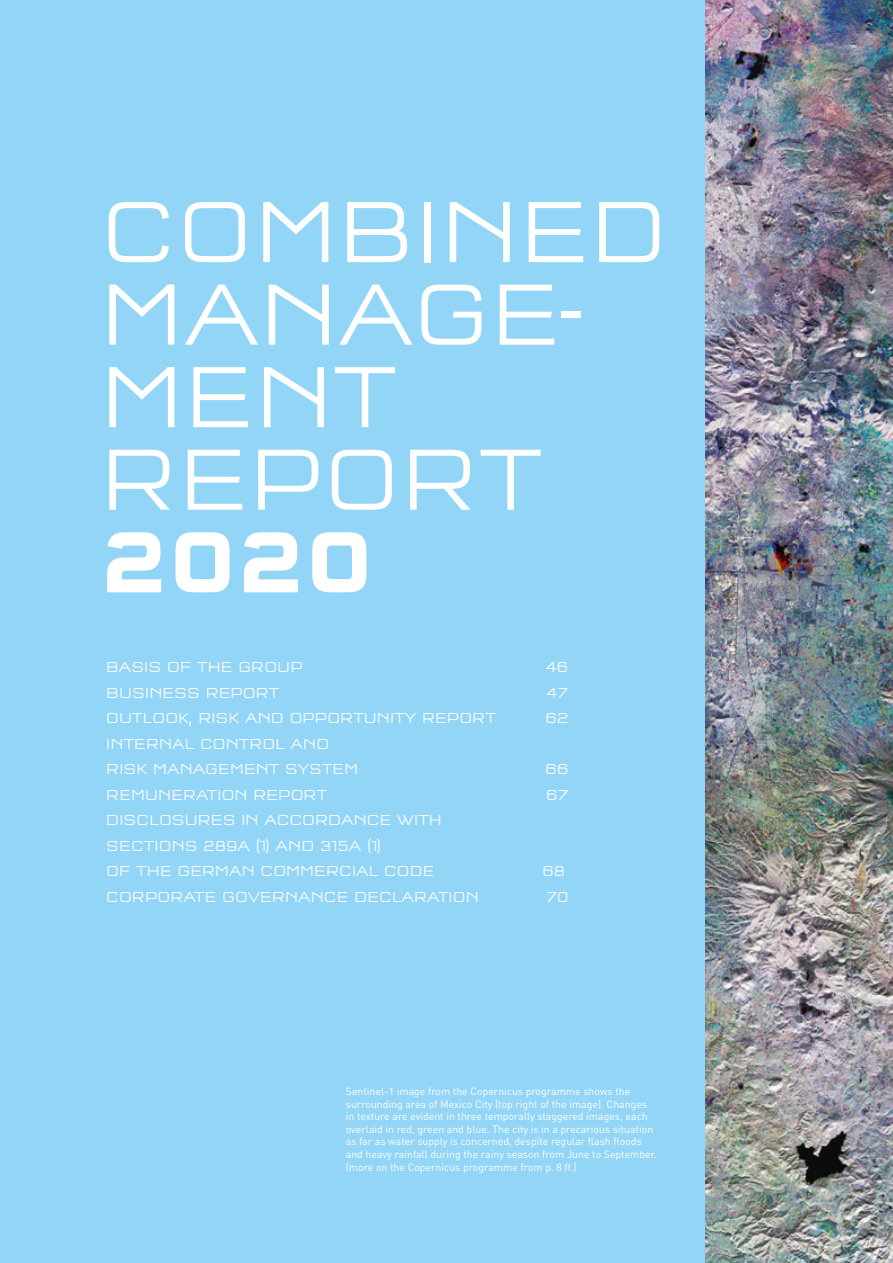
<style>
.page{position:relative;width:893px;height:1263px;background:#fff}
.page>*{position:absolute;margin:0;border:0;box-sizing:border-box;transform-origin:0 0}
.t1{font:300 90px/82.5px "Q Type Square OT";letter-spacing:.01em;color:#fff}
.t2{font:700 90px "Q Type Square OT";color:#fff}
.t3{font:300 15px/25.5px "Q Type Square OT";letter-spacing:.01em;color:#fff}
.t4{font:10.5px/12.6px "DIN Pro";color:#fff}
</style>
<div class="page">
<div style="left:0;top:0;width:705px;height:1263px;background:#93d5f6"></div>
<img style="left:705px;top:0;width:188px;height:1263px">
<h1 class="t1" style="left:100px;top:191px;width:569px">COMBINED<br>MANAGE-<br>MENT<br>REPORT</h1>
<h1 class="t2" style="left:100px;top:507px;width:275px">2020</h1>
<h2 class="t3" style="left:106px;top:654px;width:198px">BASIS OF THE GROUP</h2>
<h2 class="t3" style="left:546px;top:654px;width:24px">46</h2>
<h2 class="t3" style="left:106px;top:680px;width:175px">BUSINESS REPORT</h2>
<h2 class="t3" style="left:546px;top:680px;width:24px">47</h2>
<h2 class="t3" style="left:106px;top:705px;width:391px">OUTLOOK, RISK AND OPPORTUNITY REPORT</h2>
<h2 class="t3" style="left:546px;top:705px;width:24px">62</h2>
<h2 class="t3" style="left:106px;top:731px;width:253px">INTERNAL CONTROL AND<br>RISK MANAGEMENT SYSTEM</h2>
<h2 class="t3" style="left:546px;top:756px;width:24px">66</h2>
<h2 class="t3" style="left:106px;top:782px;width:222px">REMUNERATION REPORT</h2>
<h2 class="t3" style="left:546px;top:782px;width:24px">67</h2>
<h2 class="t3" style="left:106px;top:807px;width:337px">DISCLOSURES IN ACCORDANCE WITH<br>SECTIONS 289A (1) AND 315A (1)<br>OF THE GERMAN COMMERCIAL CODE</h2>
<h2 class="t3" style="left:543px;top:858px;width:24px">68</h2>
<h2 class="t3" style="left:106px;top:884px;width:374px">CORPORATE GOVERNANCE DECLARATION</h2>
<h2 class="t3" style="left:546px;top:884px;width:24px">70</h2>
<p class="t4" style="left:346px;top:1084px;width:312px">Sentinel-1 image from the Copernicus programme shows the surrounding area of Mexico City (top right of the image). Changes in texture are evident in three temporally staggered images, each overlaid in red, green and blue. The city is in a precarious situation as far as water supply is concerned, despite regular flash floods and heavy rainfall during the rainy season from June to September. (more on the Copernicus programme from p. 8 ff.)</p>
</div>
